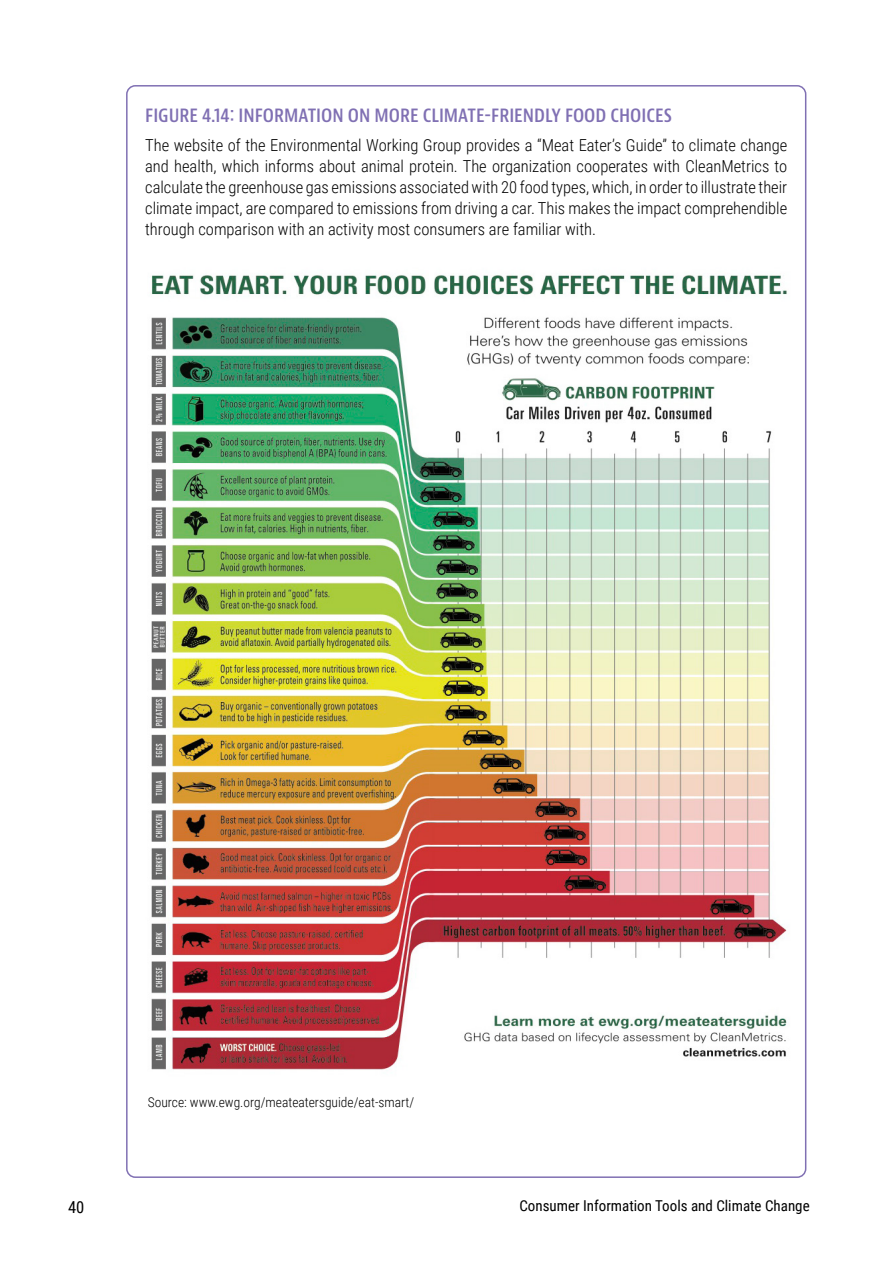
<style>
.page{position:relative;width:893px;height:1263px;background:#fff}
.page>*{position:absolute;margin:0;border:0;box-sizing:border-box;transform-origin:0 0}
.t1{font:600 condensed 19.5px "Bernino Sans";color:#8070b3}
.t2{font:300 16.5px/21px "Roboto Condensed";color:#000;text-align:justify}
.t3{font:16.5px "Roboto Condensed";color:#000}
.t4{font:15px "Roboto Condensed";color:#000}
.t5{font:300 13.5px "Roboto Condensed";color:#000}
</style>
<div class="page">
<img style="left:151px;top:274px;width:636px;height:796px">
<p class="t1" style="left:145px;top:103px;width:528px">FIGURE 4.14: INFORMATION ON MORE CLIMATE-FRIENDLY FOOD CHOICES</p>
<p class="t2" style="left:145px;top:134px;width:644px">The website of the Environmental Working Group provides a “Meat Eater’s Guide” to climate change and health, which informs about animal protein. The organization cooperates with CleanMetrics to calculate the greenhouse gas emissions associated with 20 food types, which, in order to illustrate their climate impact, are compared to emissions from driving a car. This makes the impact comprehendible through comparison with an activity most consumers are familiar with.</p>
<p class="t5" style="left:148px;top:1093px;width:268px">Source: www.ewg.org/meateatersguide/eat-smart/</p>
<p class="t3" style="left:68px;top:1195px;width:18px">40</p>
<p class="t4" style="left:519px;top:1195px;width:292px">Consumer Information Tools and Climate Change</p>
</div>
